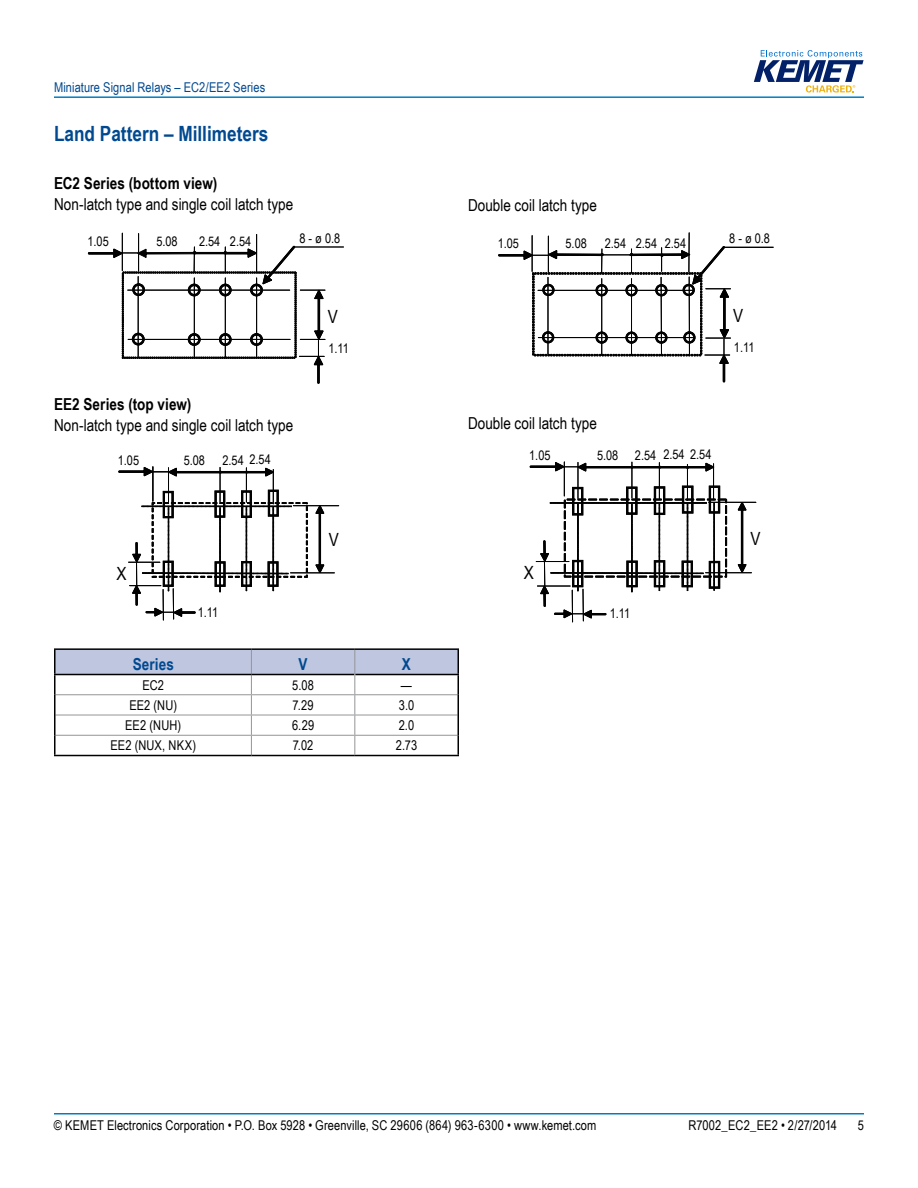
<style>
.page{position:relative;width:918px;height:1188px;background:#fff}
.page>*{position:absolute;margin:0;border:0;box-sizing:border-box;transform-origin:0 0}
.t1{font:700 21px "Arial Narrow";color:#004990}
.t2{font:18.15px "Arial Narrow";color:#000}
.t3{font:16.5px "Arial Narrow";color:#000}
.t4{font:700 16.5px "Arial Narrow";letter-spacing:.005em;color:#000}
.t5{font:700 16.5px "Arial Narrow";letter-spacing:.005em;color:#004990}
.t6{font:13.5px "Arial Narrow";letter-spacing:.01em;color:#000}
.t7{font:13.5px "Arial Narrow";letter-spacing:.005em;color:#004990}
.t8{font:13.2px "Arial Narrow";color:#000}
</style>
<div class="page">
<hr style="left:54px;top:1113px;width:810px;height:2px;background:#007dc3">
<hr style="left:54px;top:96px;width:810px;height:2px;background:#007dc3">
<svg style="left:754px;top:50px;width:110px;height:43px"></svg>
<hr style="left:138px;top:234px;width:1px;height:37px;background:#010101">
<hr style="left:256px;top:234px;width:1px;height:38px;background:#010101">
<hr style="left:122px;top:233px;width:1px;height:38px;background:#010101">
<svg style="left:88px;top:246px;width:237px;height:137px"></svg>
<hr style="left:293px;top:246px;width:51px;height:2px;background:#010101">
<svg style="left:316px;top:506px;width:8px;height:67px"></svg>
<hr style="left:168px;top:468px;width:1px;height:34px;background:#010101">
<hr style="left:220px;top:467px;width:1px;height:35px;background:#010101">
<hr style="left:163px;top:590px;width:1px;height:30px;background:#010101">
<hr style="left:129px;top:562px;width:31px;height:1px;background:#010101">
<hr style="left:130px;top:585px;width:31px;height:1px;background:#010101">
<hr style="left:291px;top:573px;width:43px;height:1px;background:#010101">
<hr style="left:293px;top:505px;width:46px;height:1px;background:#010101">
<hr style="left:273px;top:469px;width:1px;height:35px;background:#010101">
<hr style="left:246px;top:468px;width:1px;height:34px;background:#010101">
<svg style="left:132px;top:489px;width:176px;height:128px"></svg>
<hr style="left:173px;top:589px;width:1px;height:30px;background:#010101">
<hr style="left:153px;top:467px;width:1px;height:34px;background:#010101">
<svg style="left:119px;top:467px;width:155px;height:9px"></svg>
<hr style="left:548px;top:236px;width:1px;height:36px;background:#010101">
<hr style="left:689px;top:233px;width:1px;height:39px;background:#010101">
<hr style="left:532px;top:236px;width:1px;height:35px;background:#010101">
<hr style="left:723px;top:247px;width:51px;height:1px;background:#010101">
<svg style="left:498px;top:246px;width:232px;height:136px"></svg>
<svg style="left:738px;top:503px;width:8px;height:69px"></svg>
<hr style="left:578px;top:462px;width:1px;height:36px;background:#010101">
<hr style="left:632px;top:462px;width:1px;height:36px;background:#010101">
<hr style="left:572px;top:590px;width:1px;height:32px;background:#010101">
<hr style="left:536px;top:561px;width:33px;height:1px;background:#010101">
<hr style="left:537px;top:586px;width:33px;height:1px;background:#010101">
<hr style="left:706px;top:572px;width:45px;height:1px;background:#010101">
<hr style="left:709px;top:502px;width:47px;height:1px;background:#010101">
<hr style="left:687px;top:464px;width:1px;height:36px;background:#010101">
<hr style="left:659px;top:463px;width:1px;height:36px;background:#010101">
<hr style="left:583px;top:589px;width:1px;height:32px;background:#010101">
<svg style="left:540px;top:485px;width:187px;height:133px"></svg>
<hr style="left:713px;top:464px;width:1px;height:36px;background:#010101">
<hr style="left:564px;top:462px;width:1px;height:34px;background:#010101">
<svg style="left:530px;top:462px;width:184px;height:9px"></svg>
<hr style="left:54px;top:648px;width:197px;height:2px;background:#000">
<hr style="left:54px;top:650px;width:2px;height:24px;background:#000">
<hr style="left:251px;top:648px;width:104px;height:2px;background:#000">
<hr style="left:54px;top:674px;width:197px;height:1px;background:#000">
<hr style="left:54px;top:675px;width:2px;height:20px;background:#000">
<hr style="left:54px;top:695px;width:2px;height:20px;background:#000">
<hr style="left:54px;top:715px;width:2px;height:20px;background:#000">
<hr style="left:54px;top:735px;width:2px;height:20px;background:#000">
<hr style="left:54px;top:755px;width:197px;height:1px;background:#000">
<hr style="left:355px;top:648px;width:104px;height:2px;background:#000">
<svg style="left:55px;top:649px;width:404px;height:107px"></svg>
<p class="t7" style="left:54px;top:77px;width:213px">Miniature Signal Relays – EC2/EE2 Series</p>
<h1 class="t1" style="left:54px;top:118px;width:216px">Land Pattern – Millimeters</h1>
<p class="t4" style="left:54px;top:171px;width:165px">EC2 Series (bottom view)</p>
<p class="t3" style="left:54px;top:192px;width:241px">Non-latch type and single coil latch type</p>
<p class="t8" style="left:156px;top:232px;width:23px">5.08</p>
<p class="t8" style="left:199px;top:232px;width:54px">2.54 2.54</p>
<p class="t8" style="left:299px;top:229px;width:42px">8 - ø 0.8</p>
<p class="t8" style="left:87px;top:232px;width:23px">1.05</p>
<p class="t4" style="left:54px;top:391px;width:139px">EE2 Series (top view)</p>
<p class="t3" style="left:54px;top:413px;width:241px">Non-latch type and single coil latch type</p>
<p class="t8" style="left:118px;top:450px;width:23px">1.05</p>
<p class="t8" style="left:184px;top:450px;width:23px">5.08</p>
<p class="t8" style="left:222px;top:450px;width:50px">2.54 2.54</p>
<p class="t8" style="left:181px;top:449px;width:50px">2.54 2.54</p>
<h2 class="t2" style="left:116px;top:561px;width:12px">X</h2>
<p class="t8" style="left:198px;top:603px;width:22px">1.11</p>
<h2 class="t2" style="left:328px;top:303px;width:12px">V</h2>
<p class="t8" style="left:328px;top:339px;width:22px">1.11</p>
<h2 class="t2" style="left:329px;top:527px;width:12px">V</h2>
<p class="t5" style="left:133px;top:651px;width:43px">Series</p>
<p class="t5" style="left:299px;top:651px;width:11px">V</p>
<p class="t5" style="left:402px;top:651px;width:11px">X</p>
<p class="t6" style="left:142px;top:675px;width:23px">EC2</p>
<p class="t6" style="left:292px;top:675px;width:23px">5.08</p>
<p class="t6" style="left:401px;top:675px;width:13px">—</p>
<p class="t6" style="left:129px;top:695px;width:49px">EE2 (NU)</p>
<p class="t6" style="left:293px;top:695px;width:23px">7.29</p>
<p class="t6" style="left:399px;top:695px;width:17px">3.0</p>
<p class="t6" style="left:125px;top:715px;width:58px">EE2 (NUH)</p>
<p class="t6" style="left:292px;top:715px;width:24px">6.29</p>
<p class="t6" style="left:399px;top:715px;width:17px">2.0</p>
<p class="t6" style="left:110px;top:735px;width:87px">EE2 (NUX, NKX)</p>
<p class="t6" style="left:293px;top:735px;width:22px">7.02</p>
<p class="t6" style="left:396px;top:735px;width:23px">2.73</p>
<p class="t3" style="left:468px;top:194px;width:130px">Double coil latch type</p>
<p class="t8" style="left:616px;top:233px;width:23px">5.08</p>
<p class="t8" style="left:498px;top:234px;width:23px">1.05</p>
<p class="t8" style="left:566px;top:234px;width:23px">5.08</p>
<p class="t8" style="left:605px;top:234px;width:83px">2.54 2.54 2.54</p>
<p class="t8" style="left:729px;top:229px;width:42px">8 - ø 0.8</p>
<h2 class="t2" style="left:733px;top:302px;width:12px">V</h2>
<p class="t8" style="left:734px;top:338px;width:22px">1.11</p>
<p class="t3" style="left:468px;top:411px;width:130px">Double coil latch type</p>
<p class="t8" style="left:529px;top:445px;width:23px">1.05</p>
<p class="t8" style="left:597px;top:445px;width:23px">5.08</p>
<p class="t8" style="left:635px;top:445px;width:78px">2.54 2.54 2.54</p>
<p class="t8" style="left:638px;top:447px;width:23px">5.08</p>
<h2 class="t2" style="left:524px;top:560px;width:12px">X</h2>
<p class="t8" style="left:610px;top:604px;width:22px">1.11</p>
<h2 class="t2" style="left:751px;top:525px;width:12px">V</h2>
<p class="t6" style="left:54px;top:1116px;width:544px">© KEMET Electronics Corporation • P.O. Box 5928 • Greenville, SC 29606 (864) 963-6300 • www.kemet.com</p>
<p class="t6" style="left:688px;top:1116px;width:150px">R7002_EC2_EE2 • 2/27/2014</p>
<p class="t6" style="left:858px;top:1116px;width:8px">5</p>
</div>
